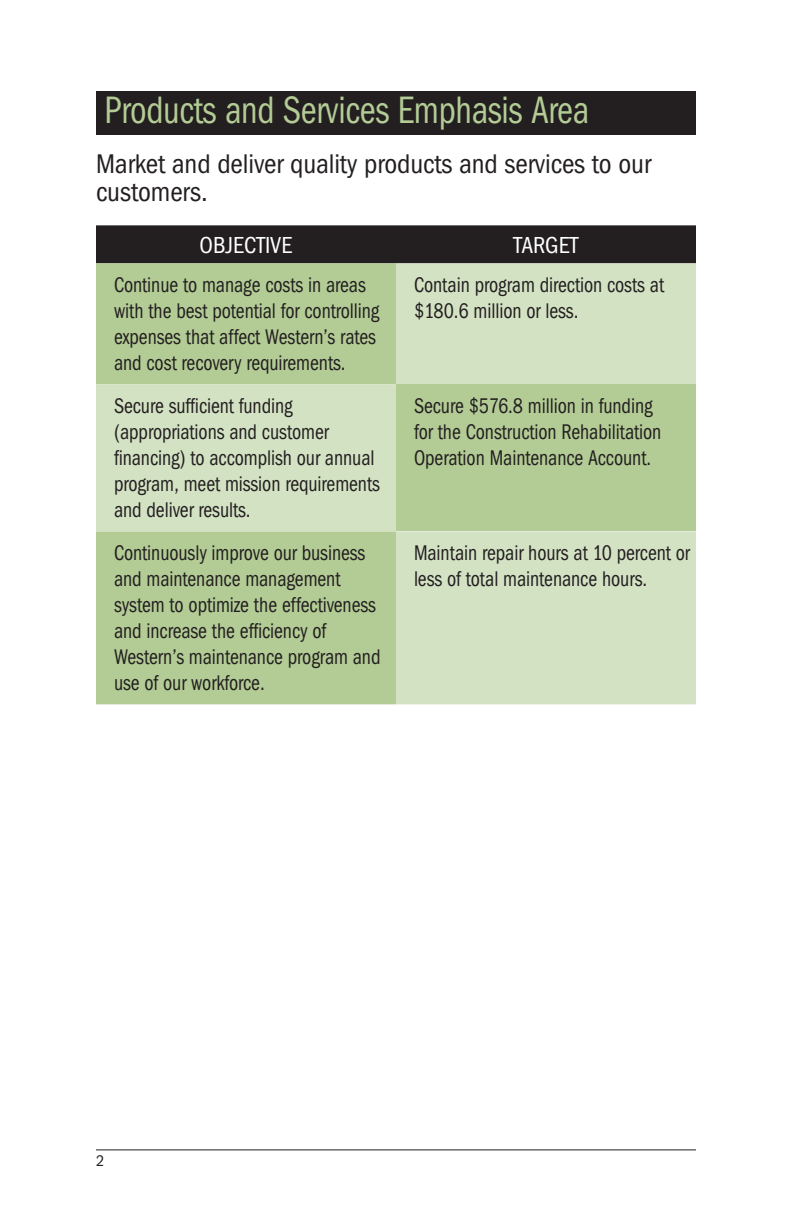
<style>
.page{position:relative;width:792px;height:1224px;background:#fff}
.page>*{position:absolute;margin:0;border:0;box-sizing:border-box;transform-origin:0 0}
.t1{font:condensed 39.6px "Franklin Gothic EF";letter-spacing:-.01em;color:#b3cc95;scale:.91 1}
.t2{font:condensed 28px/28px "Franklin Gothic EF";letter-spacing:-.005em;color:#231f20}
.t3{font:condensed 24px "Franklin Gothic EF";color:#fff}
.t4{font:condensed 22px/26px "Franklin Gothic EF";letter-spacing:-.005em;color:#231f20;scale:.91 1}
.t5{font:condensed 16px "Franklin Gothic EF";color:#231f20}
</style>
<div class="page">
<hr style="left:96px;top:1149px;width:600px;height:1px;background:#231f20">
<div style="left:96px;top:91px;width:600px;height:44px;background:#231f20"></div>
<div style="left:96px;top:225px;width:600px;height:38px;background:#231f20"></div>
<svg style="left:96px;top:263px;width:600px;height:441px;background:#c6d9b1"></svg>
<div style="left:396px;top:384px;width:300px;height:147px;background:#b3cc95"></div>
<h1 class="t1" style="left:105px;top:95px;width:534px">Products and Services Emphasis Area</h1>
<p class="t2" style="left:96px;top:152px;width:557px">Market and deliver quality products and services to our customers.</p>
<p class="t3" style="left:200px;top:236px;width:94px">OBJECTIVE</p>
<p class="t3" style="left:514px;top:236px;width:66px">TARGET</p>
<p class="t4" style="left:114px;top:274px;width:293px">Continue to manage costs in areas with the best potential for controlling expenses that affect Western’s rates and cost recovery requirements.</p>
<p class="t4" style="left:414px;top:274px;width:276px">Contain program direction costs at $180.6 million or less.</p>
<p class="t4" style="left:114px;top:395px;width:294px">Secure sufficient funding (appropriations and customer financing) to accomplish our annual program, meet mission requirements and deliver results.</p>
<p class="t4" style="left:414px;top:395px;width:273px">Secure $576.8 million in funding for the Construction Rehabilitation<br>Operation Maintenance Account.</p>
<p class="t4" style="left:114px;top:542px;width:294px">Continuously improve our business and maintenance management system to optimize the effectiveness and increase the efficiency of<br>Western’s maintenance program and use of our workforce.</p>
<p class="t4" style="left:414px;top:542px;width:305px">Maintain repair hours at 10 percent or less of total maintenance hours.</p>
<p class="t5" style="left:96px;top:1155px;width:10px">2</p>
</div>
